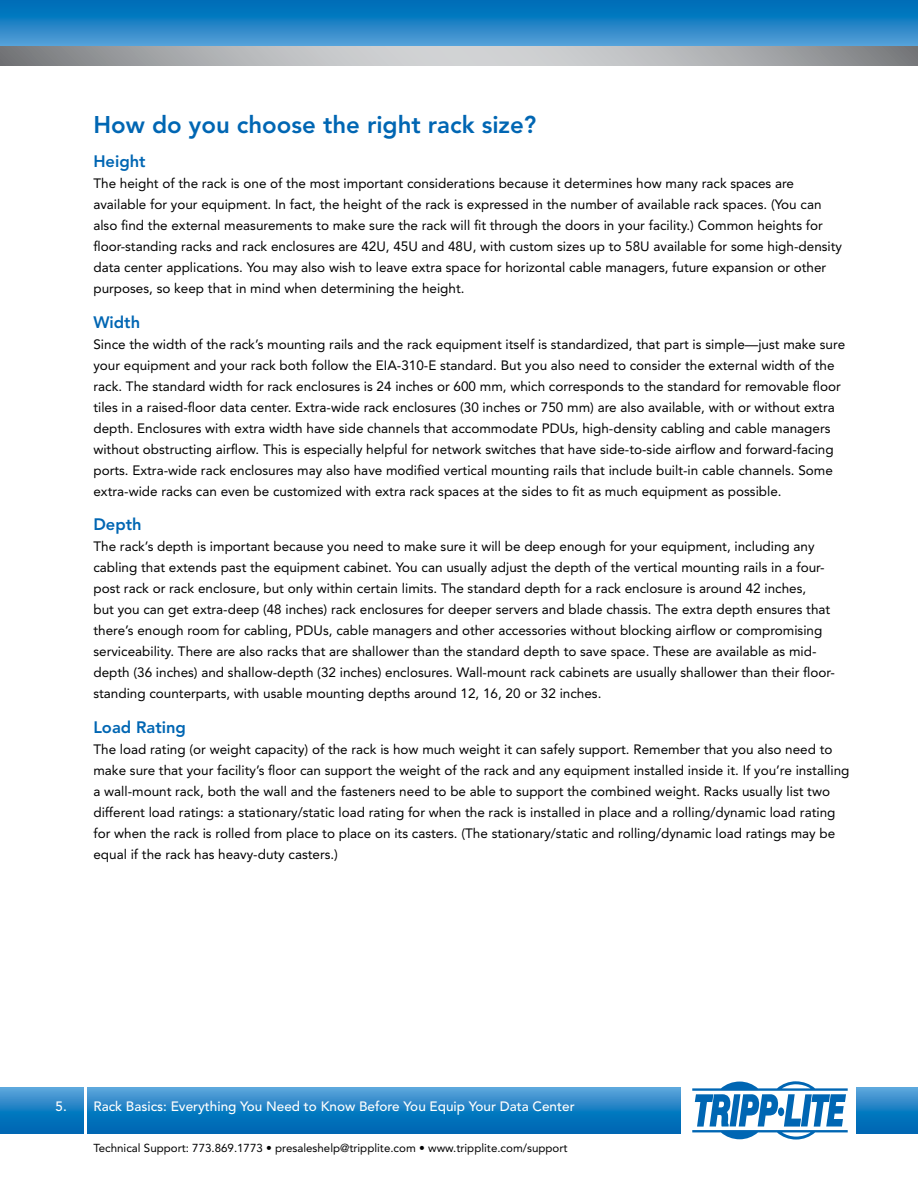
<style>
.page{position:relative;width:918px;height:1188px;background:#fff}
.page>*{position:absolute;margin:0;border:0;box-sizing:border-box;transform-origin:0 0}
.t1{font:800 24px "Avenir";color:#0066b3}
.t2{font:800 16.5px "Avenir";color:#0066b3}
.t3{font:13.5px/21px "Avenir";color:#000}
.t4{font:500 13.5px "Avenir";color:#fff}
.t5{font:11.55px "Avenir";color:#000}
</style>
<div class="page">
<svg style="left:0;top:0;width:918px;height:46px;background:#2083c5"></svg>
<svg style="left:0;top:46px;width:918px;height:20px;background:#aeb0b2"></svg>
<svg style="left:0;top:1088px;width:918px;height:46px;background:#1d80c3"></svg>
<div style="left:681px;top:1067px;width:175px;height:91px;background:#fff"></div>
<svg style="left:692px;top:1081px;width:156px;height:59px"></svg>
<hr style="left:85px;top:1081px;width:2px;height:63px;background:#fff">
<p class="t1" style="left:93px;top:110px;width:445px">How do you choose the right rack size?</p>
<p class="t2" style="left:93px;top:152px;width:54px">Height</p>
<p class="t3" style="left:93px;top:173px;width:750px">The height of the rack is one of the most important considerations because it determines how many rack spaces are available for your equipment. In fact, the height of the rack is expressed in the number of available rack spaces. (You can also find the external measurements to make sure the rack will fit through the doors in your facility.) Common heights for floor-standing racks and rack enclosures are 42U, 45U and 48U, with custom sizes up to 58U available for some high-density data center applications. You may also wish to leave extra space for horizontal cable managers, future expansion or other purposes, so keep that in mind when determining the height.</p>
<p class="t2" style="left:93px;top:312px;width:48px">Width</p>
<p class="t3" style="left:93px;top:334px;width:753px">Since the width of the rack’s mounting rails and the rack equipment itself is standardized, that part is simple—just make sure your equipment and your rack both follow the EIA-310-E standard. But you also need to consider the external width of the rack. The standard width for rack enclosures is 24 inches or 600 mm, which corresponds to the standard for removable floor tiles in a raised-floor data center. Extra-wide rack enclosures (30 inches or 750 mm) are also available, with or without extra depth. Enclosures with extra width have side channels that accommodate PDUs, high-density cabling and cable managers without obstructing airflow. This is especially helpful for network switches that have side-to-side airflow and forward-facing ports. Extra-wide rack enclosures may also have modified vertical mounting rails that include built-in cable channels. Some extra-wide racks can even be customized with extra rack spaces at the sides to fit as much equipment as possible.</p>
<p class="t2" style="left:93px;top:515px;width:50px">Depth</p>
<p class="t3" style="left:93px;top:536px;width:743px">The rack’s depth is important because you need to make sure it will be deep enough for your equipment, including any cabling that extends past the equipment cabinet. You can usually adjust the depth of the vertical mounting rails in a four&shy;post rack or rack enclosure, but only within certain limits. The standard depth for a rack enclosure is around 42 inches,<br>but you can get extra-deep (48 inches) rack enclosures for deeper servers and blade chassis. The extra depth ensures that there’s enough room for cabling, PDUs, cable managers and other accessories without blocking airflow or compromising serviceability. There are also racks that are shallower than the standard depth to save space. These are available as mid&shy;depth (36 inches) and shallow-depth (32 inches) enclosures. Wall-mount rack cabinets are usually shallower than their floor&shy;standing counterparts, with usable mounting depths around 12, 16, 20 or 32 inches.</p>
<p class="t2" style="left:93px;top:717px;width:94px">Load Rating</p>
<p class="t3" style="left:93px;top:739px;width:758px">The load rating (or weight capacity) of the rack is how much weight it can safely support. Remember that you also need to make sure that your facility’s floor can support the weight of the rack and any equipment installed inside it. If you’re installing a wall-mount rack, both the wall and the fasteners need to be able to support the combined weight. Racks usually list two different load ratings: a stationary/static load rating for when the rack is installed in place and a rolling/dynamic load rating for when the rack is rolled from place to place on its casters. (The stationary/static and rolling/dynamic load ratings may be equal if the rack has heavy-duty casters.)</p>
<p class="t4" style="left:56px;top:1098px;width:13px">5.</p>
<p class="t4" style="left:93px;top:1098px;width:483px">Rack Basics: Everything You Need to Know Before You Equip Your Data Center</p>
<p class="t5" style="left:93px;top:1141px;width:476px">Technical Support: 773.869.1773 • presaleshelp@tripplite.com • www.tripplite.com/support</p>
</div>
